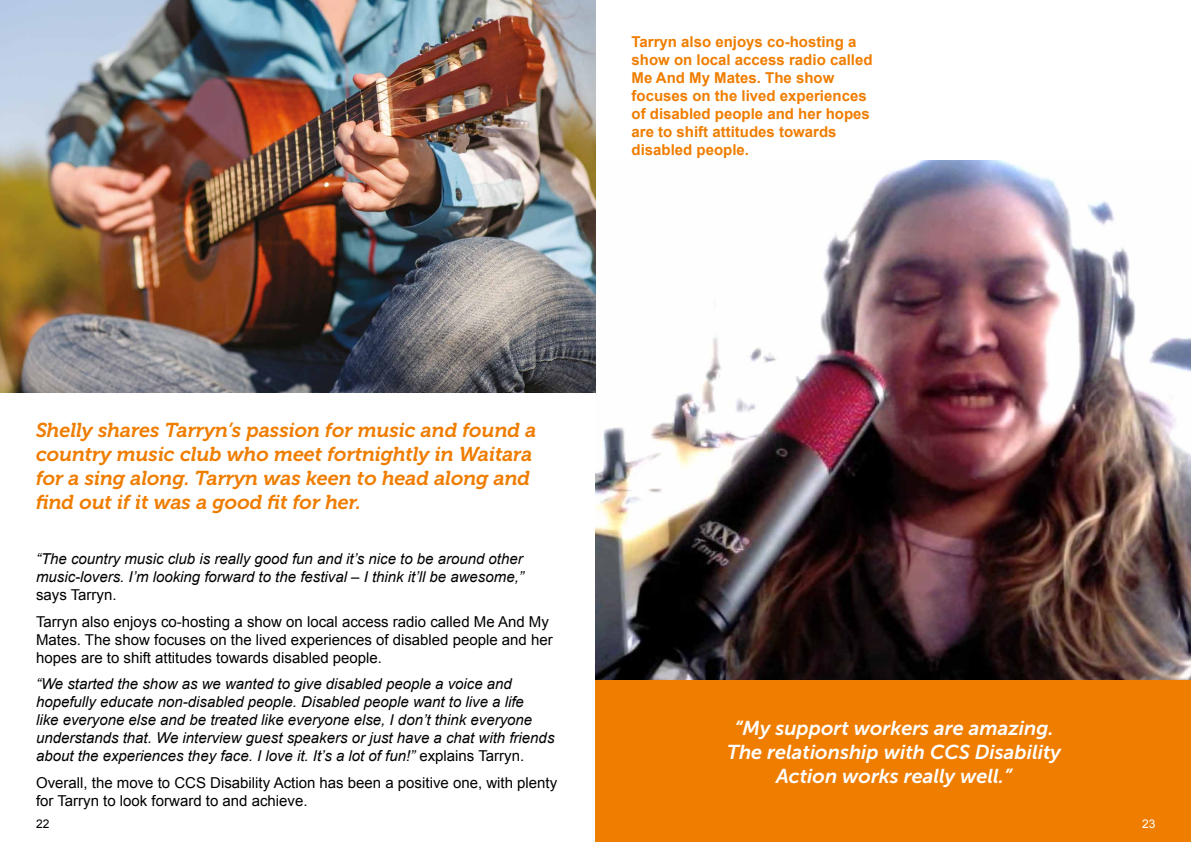
<style>
.page{position:relative;width:1191px;height:842px;background:#fff}
.page>*{position:absolute;margin:0;border:0;box-sizing:border-box;transform-origin:0 0}
.t1{font:italic 20px/24px "Museo 700";color:#ef7d00}
.t2{font:italic 20px/24px "Museo Sans 700";color:#fff;text-align:center}
.t3{font:italic 15px/18px "Arial";color:#000}
.t4{font:15px/18px "Arial";color:#000}
.t5{font:700 15px/18px "Arial";color:#ef7d00}
.t6{font:12px "Arial";color:#000}
.t7{font:12px "Arial";color:#fff}
.s1{font-style:normal}
</style>
<div class="page">
<img style="left:595px;top:160px;width:596px;height:520px">
<img style="left:0;top:0;width:595px;height:393px">
<div style="left:595px;top:680px;width:596px;height:162px;background:#ef7d00"></div>
<p class="t5" style="left:631px;top:33px;width:242px">Tarryn also enjoys co-hosting a show on local access radio called<br>Me And My Mates. The show focuses on the lived experiences of disabled people and her hopes are to shift attitudes towards disabled people.</p>
<h1 class="t1" style="left:36px;top:418px;width:502px">Shelly shares Tarryn’s passion for music and found a country music club who meet fortnightly in Waitara for a sing along. Tarryn was keen to head along and find out if it was a good fit for her.</h1>
<p class="t3" style="left:36px;top:550px;width:489px">“The country music club is really good fun and it’s nice to be around other music-lovers. I’m looking forward to the festival – I think it’ll be awesome,”</p>
<p class="t4" style="left:36px;top:582px;width:514px;line-height:26.5px">says Tarryn.<br>Tarryn also enjoys co-hosting a show on local access radio called Me And My</p>
<p class="t4" style="left:36px;top:631px;width:518px">Mates. The show focuses on the lived experiences of disabled people and her hopes are to shift attitudes towards disabled people.</p>
<p class="t3" style="left:36px;top:675px;width:520px">“We started the show as we wanted to give disabled people a voice and hopefully educate non-disabled people. Disabled people want to live a life<br>like everyone else and be treated like everyone else, I don’t think everyone understands that. We interview guest speakers or just have a chat with friends about the experiences they face. I love it. It’s a lot of fun!” <span class="s1">explains Tarryn.</span></p>
<p class="t4" style="left:36px;top:774px;width:523px">Overall, the move to CCS Disability Action has been a positive one, with plenty for Tarryn to look forward to and achieve.</p>
<h1 class="t2" style="left:727px;top:716px;width:335px">“My support workers are amazing.<br>The relationship with CCS Disability<br>Action works really well.”</h1>
<p class="t6" style="left:36px;top:816px;width:15px">22</p>
<p class="t7" style="left:1142px;top:816px;width:15px">23</p>
</div>
